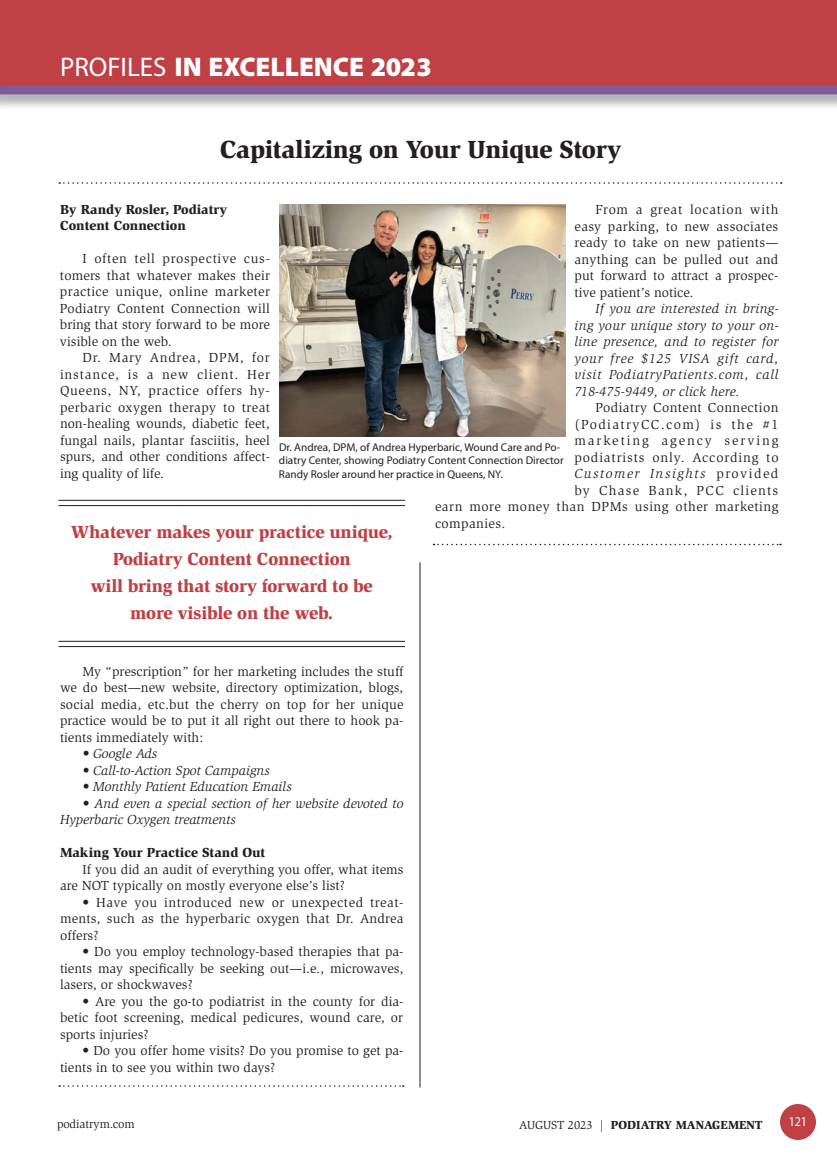
<style>
.page{position:relative;width:837px;height:1161px;background:#fff}
.page>*{position:absolute;margin:0;border:0;box-sizing:border-box;transform-origin:0 0}
.t1{font:900 27px "Myriad Pro";color:#fff}
._2011-Profile_Headli{font:900 25.5px "Slimbach";letter-spacing:-.015em;color:#231f20}
._2011-Callout{font:900 18px/27px "Slimbach";letter-spacing:-.015em;color:#bf4045;text-align:center}
._2011-Global_Text{font:13.5px/16.5px "Slimbach";color:#231f20;text-align:justify}
._2011-Global_Text-2{font:italic 13.5px/16.5px "Slimbach";color:#231f20;text-align:justify}
._2011-Subhead1{font:900 13.5px/16.5px "Slimbach";color:#231f20}
._2011-Global_Text-3{font:13.5px "Slimbach";letter-spacing:.035em;color:#231f20}
._2011-Global_Text-4{font:13.5px "Slimbach";letter-spacing:.03em;color:#231f20}
._2011-Global_Text-5{font:13.5px "Slimbach";letter-spacing:.065em;color:#231f20}
._2011-Global_Text-6{font:italic 13.5px "Slimbach";letter-spacing:.11em;color:#231f20}
._2011-Global_Text-7{font:13.5px "Slimbach";letter-spacing:.105em;color:#231f20}
._2011-Global_Text-8{font:13.5px "Slimbach";letter-spacing:.14em;color:#231f20}
._2011-Global_Text-9{font:13.5px "Slimbach";letter-spacing:.09em;color:#231f20}
.t2{font:13.5px "Myriad Pro";color:#fff;scale:.9 1}
.t3{font:900 12px "Slimbach";color:#231f20}
.t4{font:12px "Slimbach";color:#231f20}
._2023-Photo_Caption{font:11.25px/13.5px "Myriad Pro";color:#231f20}
.s1{font-weight:400}
.s2{font-style:normal}
</style>
<div class="page">
<svg style="left:434px;top:544px;width:347px;height:1px"></svg>
<hr style="left:420px;top:562px;width:1px;height:526px;background:#231f20">
<div style="left:0;top:0;width:837px;height:88px;background:#bf4045"></div>
<div style="left:0;top:82px;width:837px;height:29px;background:#231f20;opacity:.5"></div>
<div style="left:0;top:86px;width:837px;height:8px;background:#805a99"></div>
<div style="left:780px;top:1104px;width:36px;height:36px;background:#bf4045;border-radius:50%"></div>
<svg style="left:59px;top:182px;width:723px;height:2px"></svg>
<hr style="left:58px;top:500px;width:347px;height:1px;background:#231f20">
<hr style="left:58px;top:505px;width:347px;height:1px;background:#231f20">
<hr style="left:58px;top:641px;width:347px;height:1px;background:#231f20">
<hr style="left:58px;top:646px;width:347px;height:1px;background:#231f20">
<img style="left:279px;top:204px;width:287px;height:232px">
<svg style="left:59px;top:1085px;width:345px;height:2px"></svg>
<p class="t1" style="left:60px;top:51px;width:374px"><span class="s1">PROFILES</span> IN EXCELLENCE 2023</p>
<p class="_2011-Profile_Headli" style="left:220px;top:134px;width:403px">Capitalizing on Your Unique Story</p>
<p class="_2011-Subhead1" style="left:60px;top:201px;width:169px">By Randy Rosler, Podiatry<br>Content Connection</p>
<p class="_2011-Global_Text" style="left:60px;top:251px;width:212px;text-indent:23px">I often tell prospective cus&shy;tomers that whatever makes their practice unique, online marketer Podiatry Content Connection will bring that story forward to be more visible on the web.</p>
<p class="_2011-Global_Text" style="left:60px;top:350px;width:212px;text-indent:23px">Dr. Mary Andrea, DPM, for instance, is a new client. Her Queens, NY, practice offers hy&shy;perbaric oxygen therapy to treat non-healing wounds, diabetic feet, fungal nails, plantar fasciitis, heel spurs, and other conditions affect&shy;ing quality of life.</p>
<p class="_2011-Global_Text" style="left:574px;top:201px;width:206px;text-indent:21px">From a great location with easy parking, to new associates ready to take on new patients— anything can be pulled out and put forward to attract a prospec&shy;tive patient’s notice.</p>
<p class="_2011-Global_Text-2" style="left:575px;top:300px;width:206px;text-indent:21px">If you are interested in bring&shy;ing your unique story to your on&shy;line presence, and to register for your free $125 VISA gift card, visit PodiatryPatients.com, call 718-475-9449, or click here.</p>
<p class="_2011-Global_Text-4" style="left:596px;top:400px;width:185px">Podiatry Content Connection</p>
<p class="_2011-Global_Text-7" style="left:574px;top:416px;width:205px">(PodiatryCC.com) is the #1</p>
<p class="_2011-Global_Text-8" style="left:574px;top:433px;width:206px">marketing agency serving</p>
<p class="_2011-Global_Text-5" style="left:574px;top:449px;width:206px">podiatrists only. According to</p>
<p class="_2011-Global_Text-6" style="left:574px;top:466px;width:205px">Customer Insights <span class="s2">provided</span></p>
<p class="_2011-Global_Text-9" style="left:574px;top:482px;width:205px">by Chase Bank, PCC clients</p>
<p class="_2011-Global_Text-3" style="left:435px;top:499px;width:345px">earn more money than DPMs using other marketing</p>
<p class="_2011-Global_Text-4" style="left:435px;top:515px;width:72px">companies.</p>
<p class="_2023-Photo_Caption" style="left:279px;top:441px;width:286px">Dr. Andrea, DPM, of Andrea Hyperbaric, Wound Care and Po&shy;diatry Center, showing Podiatry Content Connection Director<br>Randy Rosler around her practice in Queens, NY.</p>
<p class="_2011-Callout" style="left:71px;top:518px;width:323px">Whatever makes your practice unique,<br>Podiatry Content Connection</p>
<p class="_2011-Callout" style="left:91px;top:572px;width:284px">will bring that story forward to be</p>
<p class="_2011-Callout" style="left:130px;top:599px;width:204px">more visible on the web.</p>
<p class="_2011-Global_Text" style="left:60px;top:663px;width:345px;text-indent:23px">My “prescription” for her marketing includes the stuff we do best—new website, directory optimization, blogs, social media, etc.but the cherry on top for her unique practice would be to put it all right out there to hook pa&shy;tients immediately with:</p>
<p class="_2011-Global_Text-2" style="left:83px;top:746px;width:76px">• Google Ads</p>
<p class="_2011-Global_Text-2" style="left:83px;top:762px;width:189px">• Call-to-Action Spot Campaigns</p>
<p class="_2011-Global_Text-2" style="left:83px;top:779px;width:211px">• Monthly Patient Education Emails</p>
<p class="_2011-Global_Text-2" style="left:60px;top:795px;width:345px;text-indent:23px">• And even a special section of her website devoted to<br>Hyperbaric Oxygen treatments</p>
<p class="_2011-Subhead1" style="left:60px;top:844px;width:207px">Making Your Practice Stand Out</p>
<p class="_2011-Global_Text" style="left:60px;top:861px;width:345px;text-indent:23px">If you did an audit of everything you offer, what items are NOT typically on mostly everyone else’s list?</p>
<p class="_2011-Global_Text" style="left:60px;top:894px;width:345px;text-indent:22px">• Have you introduced new or unexpected treat&shy;ments, such as the hyperbaric oxygen that Dr. Andrea offers?</p>
<p class="_2011-Global_Text" style="left:60px;top:944px;width:345px;text-indent:22px">• Do you employ technology-based therapies that pa&shy;tients may specifically be seeking out—i.e., microwaves, lasers, or shockwaves?</p>
<p class="_2011-Global_Text" style="left:60px;top:993px;width:345px;text-indent:22px">• Are you the go-to podiatrist in the county for dia&shy;betic foot screening, medical pedicures, wound care, or sports injuries?</p>
<p class="_2011-Global_Text" style="left:60px;top:1043px;width:345px;text-indent:22px">• Do you offer home visits? Do you promise to get pa&shy;tients in to see you within two days?</p>
<p class="t4" style="left:57px;top:1117px;width:79px">podiatrym.com</p>
<p class="t3" style="left:519px;top:1117px;width:245px"><span class="s1">AUGUST 2023 |</span> PODIATRY MANAGEMENT</p>
<p class="t2" style="left:789px;top:1114px;width:22px">121</p>
</div>
